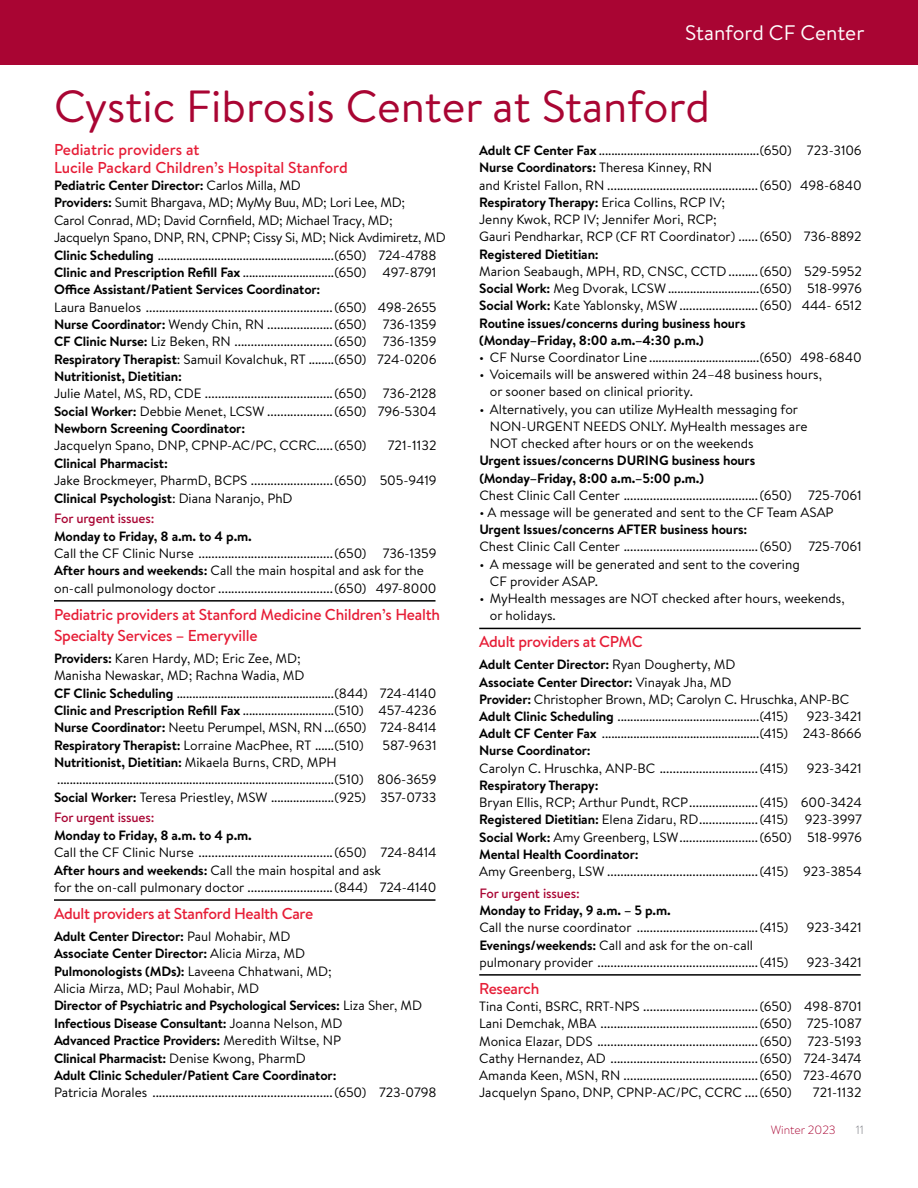
<style>
.page{position:relative;width:918px;height:1188px;background:#fff}
.page>*{position:absolute;margin:0;border:0;box-sizing:border-box;transform-origin:0 0}
.t1{font:45px "Brandon Text";color:#a90533}
.t2{font:21px "Brandon Text";color:#fff}
.t3{font:500 15.75px/18px "Brandon Text";letter-spacing:-.01em;color:#e61d36}
.t4{font:13.5px/17.2px "Brandon Text";color:#000}
.t5{font:700 13.5px/17.4px "Brandon Text";letter-spacing:-.01em;color:#000}
.t6{font:500 13.5px "Brandon Text";letter-spacing:-.01em;color:#a90533}
.t7{font:300 12px "Brandon Text";color:#a90533}
.t8{font:300 12px "Brandon Text";color:#7a7b82}
.s1{font-weight:700}
.s2{font-weight:400}
</style>
<div class="page">
<div style="left:0;top:0;width:918px;height:65px;background:#a90533"></div>
<hr style="left:54px;top:600px;width:382px;height:2px;background:#000">
<hr style="left:54px;top:899px;width:382px;height:2px;background:#000">
<hr style="left:479px;top:628px;width:382px;height:1px;background:#000">
<hr style="left:479px;top:974px;width:382px;height:2px;background:#000">
<h2 class="t2" style="left:685px;top:19px;width:181px">Stanford CF Center</h2>
<h1 class="t1" style="left:54px;top:75px;width:657px">Cystic Fibrosis Center at Stanford</h1>
<p class="t3" style="left:54px;top:140px;width:295px">Pediatric providers at<br>Lucile Packard Children’s Hospital Stanford</p>
<p class="t4" style="left:54px;top:176px;width:393px"><span class="s1">Pediatric Center Director:</span> Carlos Milla, MD<br><span class="s1">Providers:</span> Sumit Bhargava, MD; MyMy Buu, MD; Lori Lee, MD;<br>Carol Conrad, MD; David Cornfield, MD; Michael Tracy, MD; Jacquelyn Spano, DNP, RN, CPNP; Cissy Si, MD; Nick Avdimiretz, MD <span class="s1">Clinic Scheduling</span> ........................................................(650) 724-4788<br><span class="s1">Clinic and Prescription Refill Fax</span> .............................(650) 497-8791<br><span class="s1">Office Assistant/Patient Services Coordinator:</span></p>
<p class="t4" style="left:54px;top:298px;width:384px;text-align:justify">Laura Banuelos .........................................................(650) 498-2655<br><span class="s1">Nurse Coordinator:</span> Wendy Chin, RN ....................(650) 736-1359<br><span class="s1">CF Clinic Nurse:</span> Liz Beken, RN ..............................(650) 736-1359<br><span class="s1">Respiratory Therapist</span>: Samuil Kovalchuk, RT ........(650) 724-0206<br><span class="s1">Nutritionist, Dietitian:</span></p>
<p class="t4" style="left:54px;top:385px;width:384px;text-align:justify">Julie Matel, MS, RD, CDE .......................................(650) 736-2128<br><span class="s1">Social Worker:</span> Debbie Menet, LCSW ....................(650) 796-5304<br><span class="s1">Newborn Screening Coordinator:</span></p>
<p class="t4" style="left:54px;top:437px;width:314px">Jacquelyn Spano, DNP, CPNP-AC/PC, CCRC.....(650)</p>
<p class="t4" style="left:388px;top:437px;width:50px">721-1132</p>
<p class="t5" style="left:54px;top:454px;width:115px">Clinical Pharmacist:</p>
<p class="t4" style="left:54px;top:471px;width:384px">Jake Brockmeyer, PharmD, BCPS .........................(650) 505-9419<br><span class="s1">Clinical Psychologist</span>: Diana Naranjo, PhD</p>
<p class="t6" style="left:54px;top:509px;width:102px">For urgent issues:</p>
<p class="t5" style="left:54px;top:527px;width:199px">Monday to Friday, 8 a.m. to 4 p.m.</p>
<p class="t4" style="left:54px;top:544px;width:384px">Call the CF Clinic Nurse .........................................(650) 736-1359<br><span class="s1">After hours and weekends:</span> Call the main hospital and ask for the on-call pulmonology doctor ...................................(650) 497-8000</p>
<p class="t3" style="left:54px;top:604px;width:388px;line-height:21px">Pediatric providers at Stanford Medicine Children’s Health<br>Specialty Services <span class="s1">–</span> Emeryville</p>
<p class="t4" style="left:54px;top:649px;width:384px"><span class="s1">Providers:</span> Karen Hardy, MD; Eric Zee, MD;<br>Manisha Newaskar, MD; Rachna Wadia, MD<br><span class="s1">CF Clinic Scheduling</span> ..................................................(844) 724-4140<br><span class="s1">Clinic and Prescription Refill Fax</span> .............................(510) 457-4236<br><span class="s1">Nurse Coordinator:</span> Neetu Perumpel, MSN, RN ...(650) 724-8414<br><span class="s1">Respiratory Therapist:</span> Lorraine MacPhee, RT ......(510)</p>
<p class="t4" style="left:382px;top:736px;width:56px">587-9631</p>
<p class="t4" style="left:54px;top:753px;width:384px"><span class="s1">Nutritionist, Dietitian:</span> Mikaela Burns, CRD, MPH ........................................................................................(510) 806-3659<br><span class="s1">Social Worker:</span> Teresa Priestley, MSW ....................(925) 357-0733</p>
<p class="t6" style="left:54px;top:808px;width:102px">For urgent issues:</p>
<p class="t5" style="left:54px;top:826px;width:199px">Monday to Friday, 8 a.m. to 4 p.m.</p>
<p class="t4" style="left:54px;top:843px;width:384px">Call the CF Clinic Nurse .........................................(650) 724-8414<br><span class="s1">After hours and weekends:</span> Call the main hospital and ask<br>for the on-call pulmonary doctor ..........................(844) 724-4140</p>
<p class="t3" style="left:54px;top:904px;width:261px">Adult providers at Stanford Health Care</p>
<p class="t5" style="left:54px;top:927px;width:370px">Adult Center Director: <span class="s2">Paul Mohabir, MD<br></span>Associate Center Director: <span class="s2">Alicia Mirza, MD<br></span>Pulmonologists (MDs): <span class="s2">Laveena Chhatwani, MD;<br>Alicia Mirza, MD; Paul Mohabir, MD<br></span>Director of Psychiatric and Psychological Services: <span class="s2">Liza Sher, MD </span>Infectious Disease Consultant: <span class="s2">Joanna Nelson, MD<br></span>Advanced Practice Providers: <span class="s2">Meredith Wiltse, NP<br></span>Clinical Pharmacist: <span class="s2">Denise Kwong, PharmD<br></span>Adult Clinic Scheduler/Patient Care Coordinator:</p>
<p class="t4" style="left:54px;top:1084px;width:384px">Patricia Morales .......................................................(650) 723-0798</p>
<p class="t4" style="left:479px;top:141px;width:384px"><span class="s1">Adult CF Center Fax</span> ...................................................(650) 723-3106<br><span class="s1">Nurse Coordinators:</span> Theresa Kinney, RN<br>and Kristel Fallon, RN ..............................................(650) 498-6840<br><span class="s1">Respiratory Therapy:</span> Erica Collins, RCP IV;<br>Jenny Kwok, RCP IV; Jennifer Mori, RCP;<br>Gauri Pendharkar, RCP (CF RT Coordinator) ......(650) 736-8892</p>
<p class="t5" style="left:479px;top:245px;width:121px">Registered Dietitian:</p>
<p class="t4" style="left:479px;top:262px;width:384px">Marion Seabaugh, MPH, RD, CNSC, CCTD .........(650) 529-5952<br><span class="s1">Social Work:</span> Meg Dvorak, LCSW .............................(650) 518-9976<br><span class="s1">Social Work:</span> Kate Yablonsky, MSW ........................(650) 444- 6512<br><span class="s1">Routine issues/concerns during business hours<br>(Monday–Friday, 8:00 a.m.–4:30 p.m.)</span></p>
<p class="t4" style="left:479px;top:348px;width:384px">• CF Nurse Coordinator Line ...................................(650) 498-6840</p>
<p class="t4" style="left:490px;top:365px;width:334px;text-indent:-11px">• Voicemails will be answered within 24–48 business hours, or sooner based on clinical priority.</p>
<p class="t4" style="left:490px;top:400px;width:319px;text-indent:-11px">• Alternatively, you can utilize MyHealth messaging for<br>NON-URGENT NEEDS ONLY. MyHealth messages are<br>NOT checked after hours or on the weekends</p>
<p class="t5" style="left:479px;top:452px;width:277px">Urgent issues/concerns DURING business hours (Monday–Friday, 8:00 a.m.–5:00 p.m.)</p>
<p class="t4" style="left:479px;top:486px;width:384px">Chest Clinic Call Center .........................................(650) 725-7061</p>
<p class="t4" style="left:479px;top:503px;width:356px">• A message will be generated and sent to the CF Team ASAP</p>
<p class="t5" style="left:479px;top:521px;width:270px">Urgent Issues/concerns AFTER business hours:</p>
<p class="t4" style="left:479px;top:538px;width:384px">Chest Clinic Call Center .........................................(650) 725-7061</p>
<p class="t4" style="left:490px;top:555px;width:311px;text-indent:-11px">• A message will be generated and sent to the covering<br>CF provider ASAP.</p>
<p class="t4" style="left:490px;top:589px;width:356px;text-indent:-11px">• MyHealth messages are NOT checked after hours, weekends, or holidays.</p>
<p class="t3" style="left:479px;top:633px;width:165px">Adult providers at CPMC</p>
<p class="t4" style="left:479px;top:656px;width:372px"><span class="s1">Adult Center Director:</span> Ryan Dougherty, MD<br><span class="s1">Associate Center Director:</span> Vinayak Jha, MD<br><span class="s1">Provider:</span> Christopher Brown, MD; Carolyn C. Hruschka, ANP-BC <span class="s1">Adult Clinic Scheduling</span> .............................................(415)</p>
<p class="t4" style="left:479px;top:707px;width:384px;text-align:justify;text-indent:328px">923-3421<br><span class="s1">Adult CF Center Fax</span> ..................................................(415) 243-8666<br><span class="s1">Nurse Coordinator:</span></p>
<p class="t4" style="left:479px;top:759px;width:310px">Carolyn C. Hruschka, ANP-BC ..............................(415)</p>
<p class="t4" style="left:807px;top:759px;width:56px">923-3421</p>
<p class="t5" style="left:479px;top:776px;width:121px">Respiratory Therapy:</p>
<p class="t4" style="left:479px;top:793px;width:384px;text-align:justify">Bryan Ellis, RCP; Arthur Pundt, RCP.....................(415) 600-3424<br><span class="s1">Registered Dietitian:</span> Elena Zidaru, RD..................(415) 923-3997<br><span class="s1">Social Work:</span> Amy Greenberg, LSW........................(650) 518-9976<br><span class="s1">Mental Health Coordinator:</span></p>
<p class="t4" style="left:479px;top:862px;width:384px">Amy Greenberg, LSW ..............................................(415) 923-3854</p>
<p class="t6" style="left:479px;top:884px;width:102px">For urgent issues:</p>
<p class="t5" style="left:479px;top:901px;width:193px">Monday to Friday, 9 a.m. – 5 p.m.</p>
<p class="t4" style="left:479px;top:919px;width:310px">Call the nurse coordinator .....................................(415)</p>
<p class="t4" style="left:807px;top:919px;width:56px">923-3421</p>
<p class="t4" style="left:479px;top:936px;width:310px"><span class="s1">Evenings/weekends:</span> Call and ask for the on-call pulmonary provider .................................................(415)</p>
<p class="t4" style="left:807px;top:953px;width:56px">923-3421</p>
<p class="t3" style="left:479px;top:979px;width:62px">Research</p>
<p class="t4" style="left:479px;top:997px;width:384px;text-align:justify">Tina Conti, BSRC, RRT-NPS ...................................(650) 498-8701<br>Lani Demchak, MBA ................................................(650) 725-1087<br>Monica Elazar, DDS .................................................(650) 723-5193<br>Cathy Hernandez, AD .............................................(650) 724-3474<br>Amanda Keen, MSN, RN .........................................(650) 723-4670<br>Jacquelyn Spano, DNP, CPNP-AC/PC, CCRC ....(650)</p>
<p class="t4" style="left:813px;top:1084px;width:50px">721-1132</p>
<p class="t7" style="left:771px;top:1122px;width:67px">Winter 2023</p>
<p class="t8" style="left:856px;top:1122px;width:10px">11</p>
</div>
